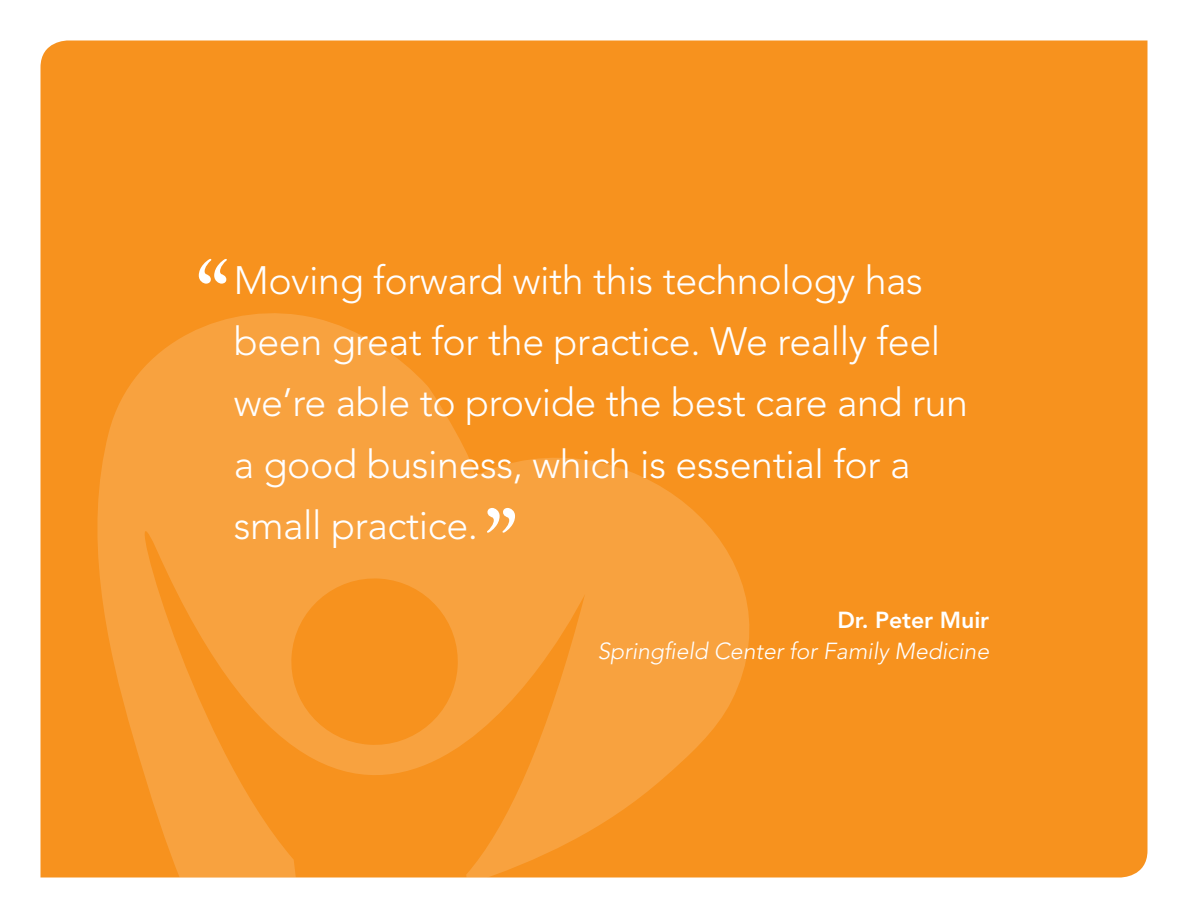
<style>
.page{position:relative;width:1188px;height:918px;background:#fff}
.page>*{position:absolute;margin:0;border:0;box-sizing:border-box;transform-origin:0 0}
.t1{font:300 39.3px/61.1px "Avenir";letter-spacing:-.01em;color:#fff}
.t2{font:italic 300 23.1px "Avenir";letter-spacing:-.005em;color:#fff}
.t3{font:800 23.1px "Avenir";letter-spacing:-.005em;color:#fff}
</style>
<div class="page">
<div style="left:40px;top:40px;width:1108px;height:838px;background:#f7921e"></div>
<svg style="left:96px;top:312px;width:655px;height:566px;background:#f79b31"></svg>
<svg style="left:199px;top:259px;width:28px;height:25px"></svg>
<svg style="left:487px;top:508px;width:28px;height:25px"></svg>
<p class="t1" style="left:234px;top:250px;width:736px">Moving forward with this technology has been great for the practice. We really feel we’re able to provide the best care and run a good business, which is essential for a small practice.</p>
<p class="t3" style="left:838px;top:606px;width:153px">Dr. Peter Muir</p>
<p class="t2" style="left:597px;top:638px;width:393px">Springfield Center for Family Medicine</p>
</div>
